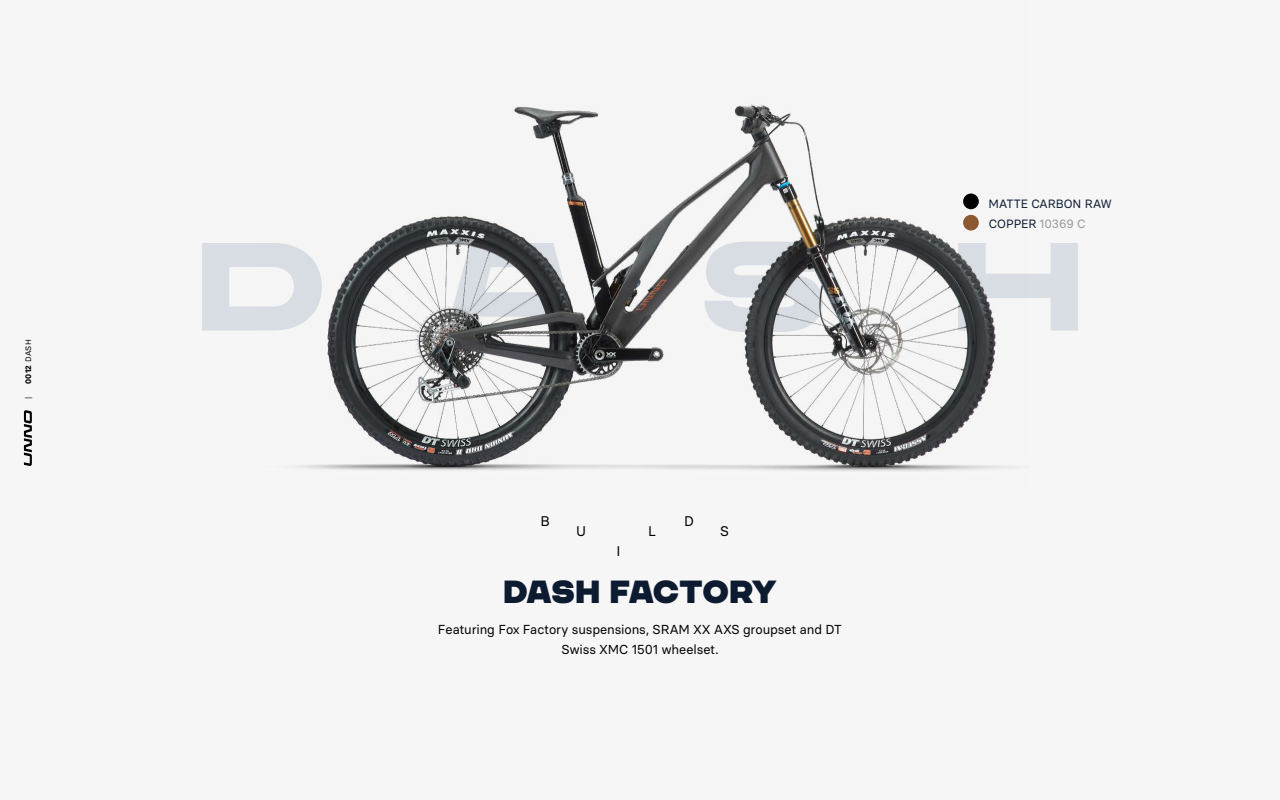
<style>
.page{position:relative;width:1280px;height:800px;background:#f6f6f6}
.page>*{position:absolute;margin:0;border:0;box-sizing:border-box;transform-origin:0 0}
.t1{font:expanded 125px "CHANEY";color:#d8dee4}
.t2{font:32px "CHANEY";letter-spacing:-.03em;color:#0d1b31}
.t3{font:14px "Basier Square";color:#000}
.t4{font:13px/20px "Basier Square";letter-spacing:-.01em;color:#000;text-align:center}
.t5{font:12px/20.6px "Basier Square";letter-spacing:-.01em;color:#0d1b31}
.t6{font:700 8px "Basier Square";color:#020203}
.t7{font:8px "Basier Square";color:#020203}
.s1{font-weight:400}
.s2{color:#979797}
</style>
<div class="page">
<svg style="left:24px;top:410px;width:8px;height:56px"></svg>
<img style="left:299px;top:104px;width:712px;height:367px">
<p class="t6" style="left:23px;top:384px;width:46px;rotate:-90deg">0012 <span class="s1">DASH</span></p>
<p class="t7" style="left:23px;top:399px;width:4px;rotate:-90deg">|</p>
<p class="t5" style="left:989px;top:193px;width:124px">MATTE CARBON RAW<br>COPPER <span class="s2">10369 C</span></p>
<h1 class="t1" style="left:196px;top:210px;width:890px">dash</h1>
<p class="t3" style="left:540px;top:513px;width:11px">B</p>
<p class="t3" style="left:684px;top:513px;width:11px">D</p>
<p class="t3" style="left:576px;top:523px;width:11px">U</p>
<p class="t3" style="left:648px;top:523px;width:9px">L</p>
<p class="t3" style="left:720px;top:523px;width:10px">S</p>
<p class="t3" style="left:617px;top:543px;width:6px">I</p>
<h2 class="t2" style="left:503px;top:572px;width:275px">dash FACTORY</h2>
<p class="t4" style="left:438px;top:619px;width:406px">Featuring Fox Factory suspensions, SRAM XX AXS groupset and DT<br>Swiss XMC 1501 wheelset.</p>
</div>
